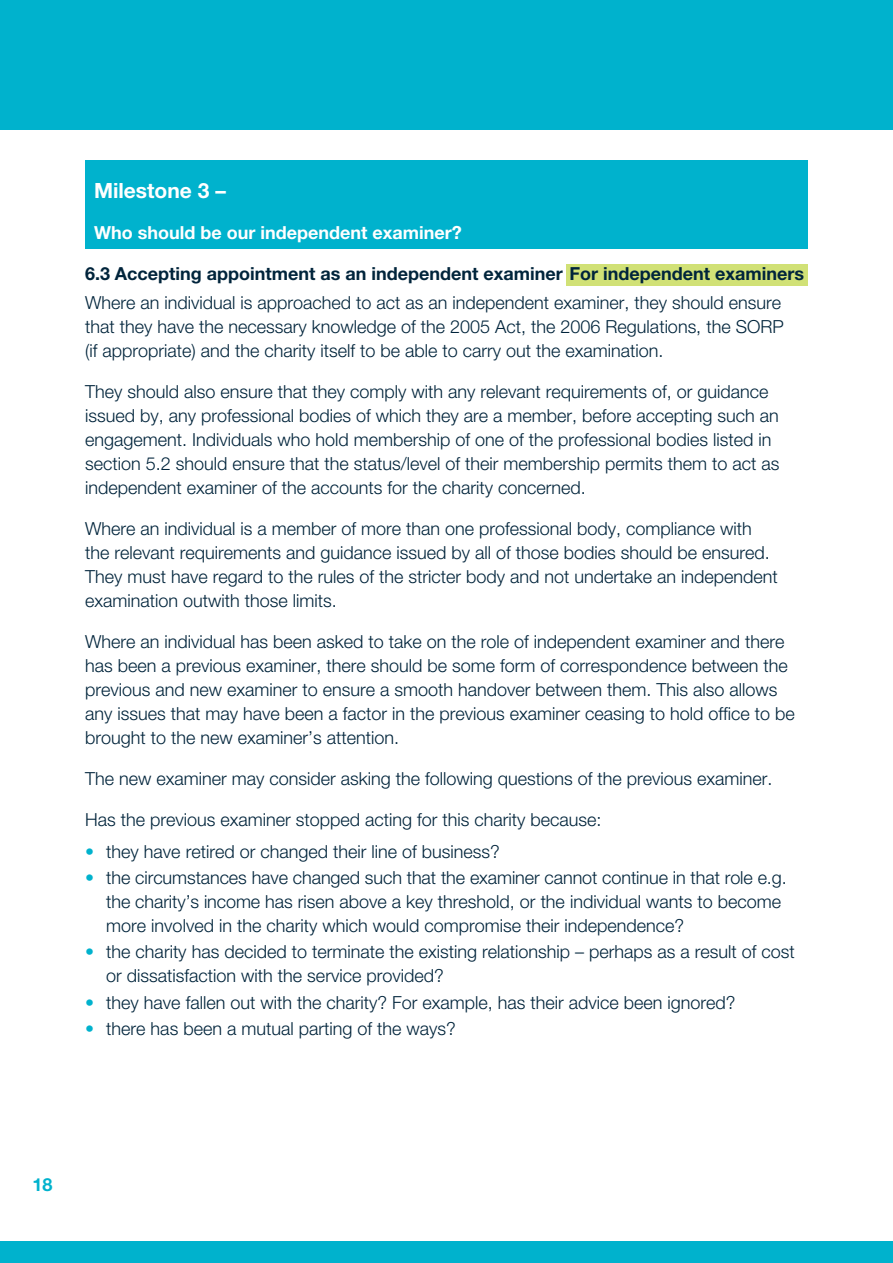
<style>
.page{position:relative;width:893px;height:1263px;background:#fff}
.page>*{position:absolute;margin:0;border:0;box-sizing:border-box;transform-origin:0 0}
.t1{font:700 21px "Helvetica Neue LT Std";color:#fff}
.t2{font:300 18px/24px "Helvetica Neue LT Std";color:#00243b}
.t3{font:700 18px "Helvetica Neue LT Std";color:#00243b}
.t4{font:700 18px "Helvetica Neue LT Std";color:#fff}
.t5{font:700 18px "Helvetica Neue LT Std";color:#00b2cd}
.s1{color:#00b2cd}
</style>
<div class="page">
<div style="left:566px;top:265px;width:242px;height:21px;background:#d1e176"></div>
<div style="left:85px;top:160px;width:723px;height:88px;background:#00b2cd"></div>
<div style="left:0;top:1242px;width:893px;height:21px;background:#00b2cd"></div>
<div style="left:0;top:0;width:893px;height:130px;background:#00b2cd"></div>
<p class="t1" style="left:94px;top:178px;width:133px">Milestone 3 –</p>
<p class="t4" style="left:94px;top:222px;width:369px">Who should be our independent examiner?</p>
<p class="t3" style="left:85px;top:263px;width:721px">6.3 Accepting appointment as an independent examiner For independent examiners</p>
<p class="t2" style="left:85px;top:290px;width:700px">Where an individual is approached to act as an independent examiner, they should ensure that they have the necessary knowledge of the 2005 Act, the 2006 Regulations, the SORP (if appropriate) and the charity itself to be able to carry out the examination.</p>
<p class="t2" style="left:85px;top:379px;width:696px">They should also ensure that they comply with any relevant requirements of, or guidance issued by, any professional bodies of which they are a member, before accepting such an engagement. Individuals who hold membership of one of the professional bodies listed in section 5.2 should ensure that the status/level of their membership permits them to act as independent examiner of the accounts for the charity concerned.</p>
<p class="t2" style="left:85px;top:516px;width:694px">Where an individual is a member of more than one professional body, compliance with the relevant requirements and guidance issued by all of those bodies should be ensured.<br>They must have regard to the rules of the stricter body and not undertake an independent examination outwith those limits.</p>
<p class="t2" style="left:85px;top:629px;width:711px">Where an individual has been asked to take on the role of independent examiner and there has been a previous examiner, there should be some form of correspondence between the previous and new examiner to ensure a smooth handover between them. This also allows any issues that may have been a factor in the previous examiner ceasing to hold office to be brought to the new examiner’s attention.</p>
<p class="t2" style="left:85px;top:766px;width:689px">The new examiner may consider asking the following questions of the previous examiner.</p>
<p class="t2" style="left:85px;top:807px;width:518px">Has the previous examiner stopped acting for this charity because:</p>
<p class="t2" style="left:85px;top:839px;width:416px"><span class="s1">•</span> they have retired or changed their line of business?</p>
<p class="t2" style="left:106px;top:865px;width:682px;text-indent:-21px"><span class="s1">•</span> the circumstances have changed such that the examiner cannot continue in that role e.g. the charity’s income has risen above a key threshold, or the individual wants to become more involved in the charity which would compromise their independence?</p>
<p class="t2" style="left:106px;top:940px;width:690px;text-indent:-21px"><span class="s1">•</span> the charity has decided to terminate the existing relationship – perhaps as a result of cost or dissatisfaction with the service provided?</p>
<p class="t2" style="left:85px;top:990px;width:652px"><span class="s1">•</span> they have fallen out with the charity? For example, has their advice been ignored?</p>
<p class="t2" style="left:85px;top:1016px;width:372px"><span class="s1">•</span> there has been a mutual parting of the ways?</p>
<p class="t5" style="left:33px;top:1173px;width:22px">18</p>
</div>
